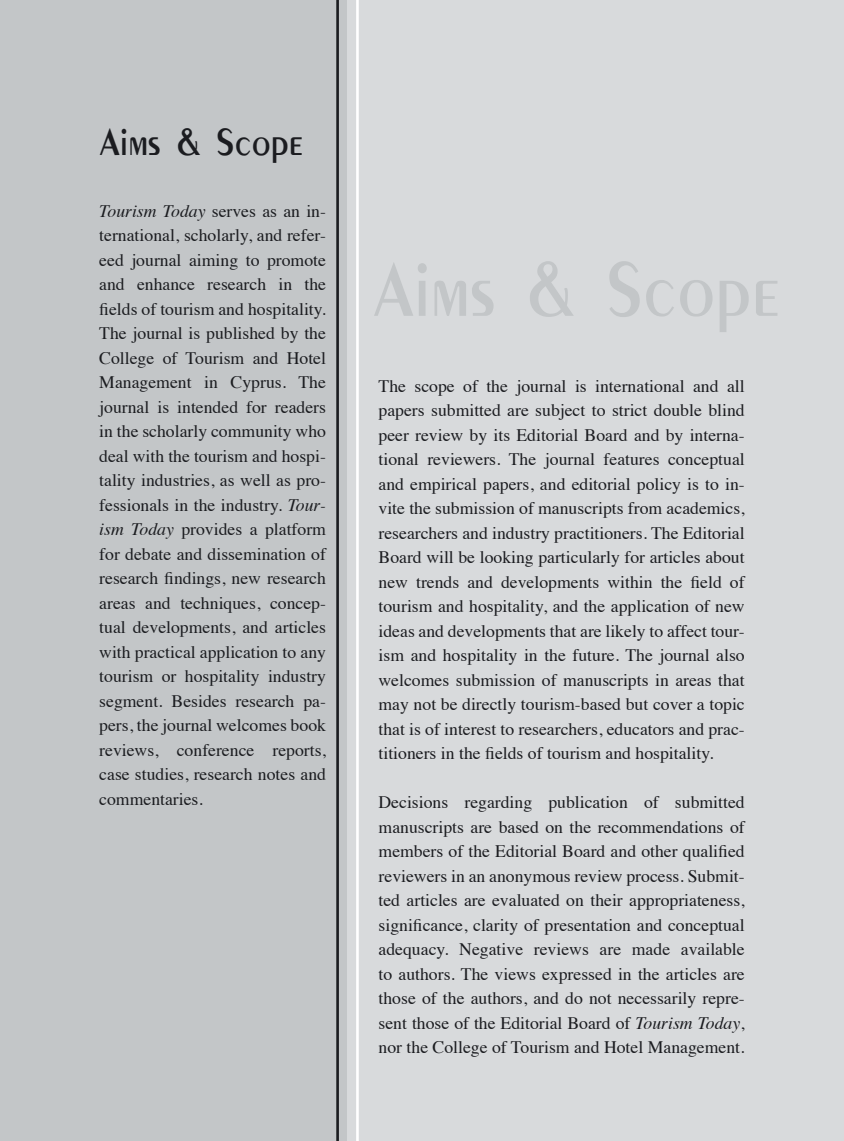
<style>
.page{position:relative;width:844px;height:1141px;background:#fff}
.page>*{position:absolute;margin:0;border:0;box-sizing:border-box;transform-origin:0 0}
.t1{font:84px "UB Paris Normal";letter-spacing:.02em;color:#c3c6c8;scale:.9 1}
.t2{font:42px "UB Paris Normal";letter-spacing:.02em;color:#1b1c20;scale:.9 1}
.t3{font:17.5px/24.5px "Times";color:#1b1c20;text-align:justify}
.s1{font-style:italic}
</style>
<div class="page">
<div style="left:0;top:0;width:348px;height:1141px;background:#c3c6c8"></div>
<div style="left:348px;top:0;width:495px;height:1141px;background:#d8dadc"></div>
<hr style="left:336px;top:0;width:3px;height:1141px;background:#1b1c20">
<hr style="left:356px;top:0;width:2px;height:1141px;background:#fff">
<h2 class="t2" style="left:99px;top:124px;width:227px">Aims &amp; Scope</h2>
<p class="t3" style="left:99px;top:197px;width:228px"><span class="s1">Tourism Today</span> serves as an in&shy;ternational, scholarly, and refer&shy;eed journal aiming to promote and enhance research in the fields of tourism and hospitality.<br>The journal is published by the College of Tourism and Hotel Management in Cyprus. The journal is intended for readers in the scholarly community who deal with the tourism and hospi&shy;tality industries, as well as pro&shy;fessionals in the industry. <span class="s1">Tour&shy;ism Today</span> provides a platform for debate and dissemination of research findings, new research areas and techniques, concep&shy;tual developments, and articles with practical application to any tourism or hospitality industry segment. Besides research pa&shy;pers, the journal welcomes book reviews, conference reports, case studies, research notes and commentaries.</p>
<h1 class="t1" style="left:372px;top:252px;width:452px">Aims &amp; Scope</h1>
<p class="t3" style="left:378px;top:372px;width:367px">The scope of the journal is international and all papers submitted are subject to strict double blind peer review by its Editorial Board and by interna&shy;tional reviewers. The journal features conceptual and empirical papers, and editorial policy is to in&shy;vite the submission of manuscripts from academics, researchers and industry practitioners. The Editorial Board will be looking particularly for articles about new trends and developments within the field of tourism and hospitality, and the application of new ideas and developments that are likely to affect tour&shy;ism and hospitality in the future. The journal also welcomes submission of manuscripts in areas that may not be directly tourism-based but cover a topic that is of interest to researchers, educators and prac&shy;titioners in the fields of tourism and hospitality.</p>
<p class="t3" style="left:378px;top:789px;width:367px">Decisions regarding publication of submitted manuscripts are based on the recommendations of members of the Editorial Board and other qualified reviewers in an anonymous review process. Submit&shy;ted articles are evaluated on their appropriateness, significance, clarity of presentation and conceptual adequacy. Negative reviews are made available to authors. The views expressed in the articles are those of the authors, and do not necessarily repre&shy;sent those of the Editorial Board of <span class="s1">Tourism Today</span>, nor the College of Tourism and Hotel Management.</p>
</div>
